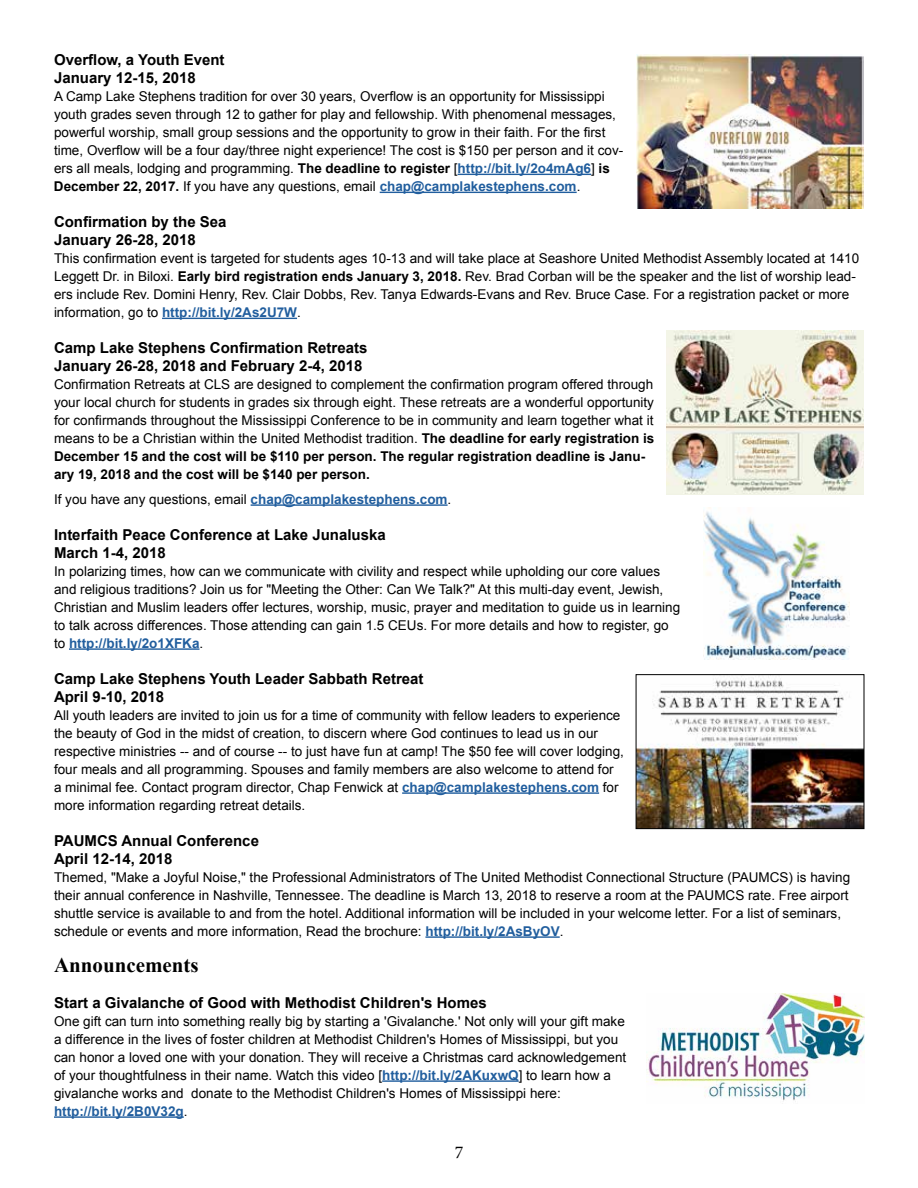
<style>
.page{position:relative;width:918px;height:1188px;background:#fff}
.page>*{position:absolute;margin:0;border:0;box-sizing:border-box;transform-origin:0 0}
.t1{font:700 21px "Times New Roman";color:#000}
.t2{font:18px "Minion Pro";color:#000}
.t3{font:700 15px/18px "Arial";color:#000}
.t4{font:13.5px/18px "Arial";color:#000}
.s1{font-weight:700}
.s2{font-weight:700;color:#215e9e}
</style>
<div class="page">
<img style="left:667px;top:330px;width:196px;height:164px">
<img style="left:703px;top:507px;width:146px;height:152px">
<hr style="left:458px;top:174px;width:133px;height:1px;background:#215e9e">
<hr style="left:380px;top:192px;width:197px;height:1px;background:#215e9e">
<hr style="left:162px;top:318px;width:135px;height:1px;background:#215e9e">
<hr style="left:251px;top:504px;width:197px;height:2px;background:#215e9e">
<hr style="left:69px;top:648px;width:131px;height:2px;background:#215e9e">
<hr style="left:402px;top:792px;width:197px;height:2px;background:#215e9e">
<hr style="left:425px;top:936px;width:135px;height:2px;background:#215e9e">
<hr style="left:382px;top:1080px;width:137px;height:2px;background:#215e9e">
<hr style="left:54px;top:1116px;width:130px;height:2px;background:#215e9e">
<img style="left:636px;top:54px;width:227px;height:154px">
<img style="left:638px;top:676px;width:224px;height:151px">
<div style="left:636px;top:674px;width:228px;height:155px;border:1px solid #000"></div>
<img style="left:647px;top:994px;width:217px;height:108px">
<p class="t3" style="left:54px;top:51px;width:172px">Overflow, a Youth Event<br>January 12-15, 2018</p>
<p class="t4" style="left:54px;top:87px;width:571px">A Camp Lake Stephens tradition for over 30 years, Overflow is an opportunity for Mississippi youth grades seven through 12 to gather for play and fellowship. With phenomenal messages, powerful worship, small group sessions and the opportunity to grow in their faith. For the first time, Overflow will be a four day/three night experience! The cost is $150 per person and it cov&shy;ers all meals, lodging and programming. <span class="s1">The deadline to register</span> [<span class="s2">http://bit.ly/2o4mAg6</span>] <span class="s1">is December 22, 2017.</span> If you have any questions, email <span class="s2">chap@camplakestephens.com</span>.</p>
<p class="t3" style="left:54px;top:213px;width:174px">Confirmation by the Sea<br>January 26-28, 2018</p>
<p class="t4" style="left:54px;top:249px;width:807px">This confirmation event is targeted for students ages 10-13 and will take place at Seashore United Methodist Assembly located at 1410<br>Leggett Dr. in Biloxi. <span class="s1">Early bird registration ends January 3, 2018.</span> Rev. Brad Corban will be the speaker and the list of worship lead&shy;ers include Rev. Domini Henry, Rev. Clair Dobbs, Rev. Tanya Edwards-Evans and Rev. Bruce Case. For a registration packet or more information, go to <span class="s2">http://bit.ly/2As2U7W</span>.</p>
<p class="t3" style="left:54px;top:339px;width:315px">Camp Lake Stephens Confirmation Retreats<br>January 26-28, 2018 and February 2-4, 2018</p>
<p class="t4" style="left:54px;top:375px;width:602px">Confirmation Retreats at CLS are designed to complement the confirmation program offered through your local church for students in grades six through eight. These retreats are a wonderful opportunity for confirmands throughout the Mississippi Conference to be in community and learn together what it means to be a Christian within the United Methodist tradition. <span class="s1">The deadline for early registration is December 15 and the cost will be $110 per person. The regular registration deadline is Janu&shy;ary 19, 2018 and the cost will be $140 per person.</span></p>
<p class="t4" style="left:54px;top:490px;width:399px">If you have any questions, email <span class="s2">chap@camplakestephens.com</span>.</p>
<p class="t3" style="left:54px;top:526px;width:333px">Interfaith Peace Conference at Lake Junaluska<br>March 1-4, 2018</p>
<p class="t4" style="left:54px;top:562px;width:628px">In polarizing times, how can we communicate with civility and respect while upholding our core values and religious traditions? Join us for "Meeting the Other: Can We Talk?" At this multi-day event, Jewish, Christian and Muslim leaders offer lectures, worship, music, prayer and meditation to guide us in learning to talk across differences. Those attending can gain 1.5 CEUs. For more details and how to register, go to <span class="s2">http://bit.ly/2o1XFKa</span>.</p>
<p class="t3" style="left:54px;top:670px;width:371px">Camp Lake Stephens Youth Leader Sabbath Retreat<br>April 9-10, 2018</p>
<p class="t4" style="left:54px;top:706px;width:571px">All youth leaders are invited to join us for a time of community with fellow leaders to experience the beauty of God in the midst of creation, to discern where God continues to lead us in our respective ministries -- and of course -- to just have fun at camp! The $50 fee will cover lodging, four meals and all programming. Spouses and family members are also welcome to attend for a minimal fee. Contact program director, Chap Fenwick at <span class="s2">chap@camplakestephens.com</span> for more information regarding retreat details.</p>
<p class="t3" style="left:54px;top:832px;width:207px">PAUMCS Annual Conference<br>April 12-14, 2018</p>
<p class="t4" style="left:54px;top:868px;width:798px">Themed, "Make a Joyful Noise," the Professional Administrators of The United Methodist Connectional Structure (PAUMCS) is having their annual conference in Nashville, Tennessee. The deadline is March 13, 2018 to reserve a room at the PAUMCS rate. Free airport shuttle service is available to and from the hotel. Additional information will be included in your welcome letter. For a list of seminars, schedule or events and more information, Read the brochure: <span class="s2">http://bit.ly/2AsByOV</span>.</p>
<h1 class="t1" style="left:54px;top:950px;width:146px">Announcements</h1>
<p class="t3" style="left:54px;top:994px;width:434px">Start a Givalanche of Good with Methodist Children's Homes</p>
<p class="t4" style="left:54px;top:1012px;width:574px">One gift can turn into something really big by starting a 'Givalanche.' Not only will your gift make a difference in the lives of foster children at Methodist Children's Homes of Mississippi, but you can honor a loved one with your donation. They will receive a Christmas card acknowledgement of your thoughtfulness in their name. Watch this video [<span class="s2">http://bit.ly/2AKuxwQ</span>] to learn how a givalanche works and donate to the Methodist Children's Homes of Mississippi here: <span class="s2">http://bit.ly/2B0V32g</span>.</p>
<h2 class="t2" style="left:455px;top:1140px;width:10px">7</h2>
</div>
